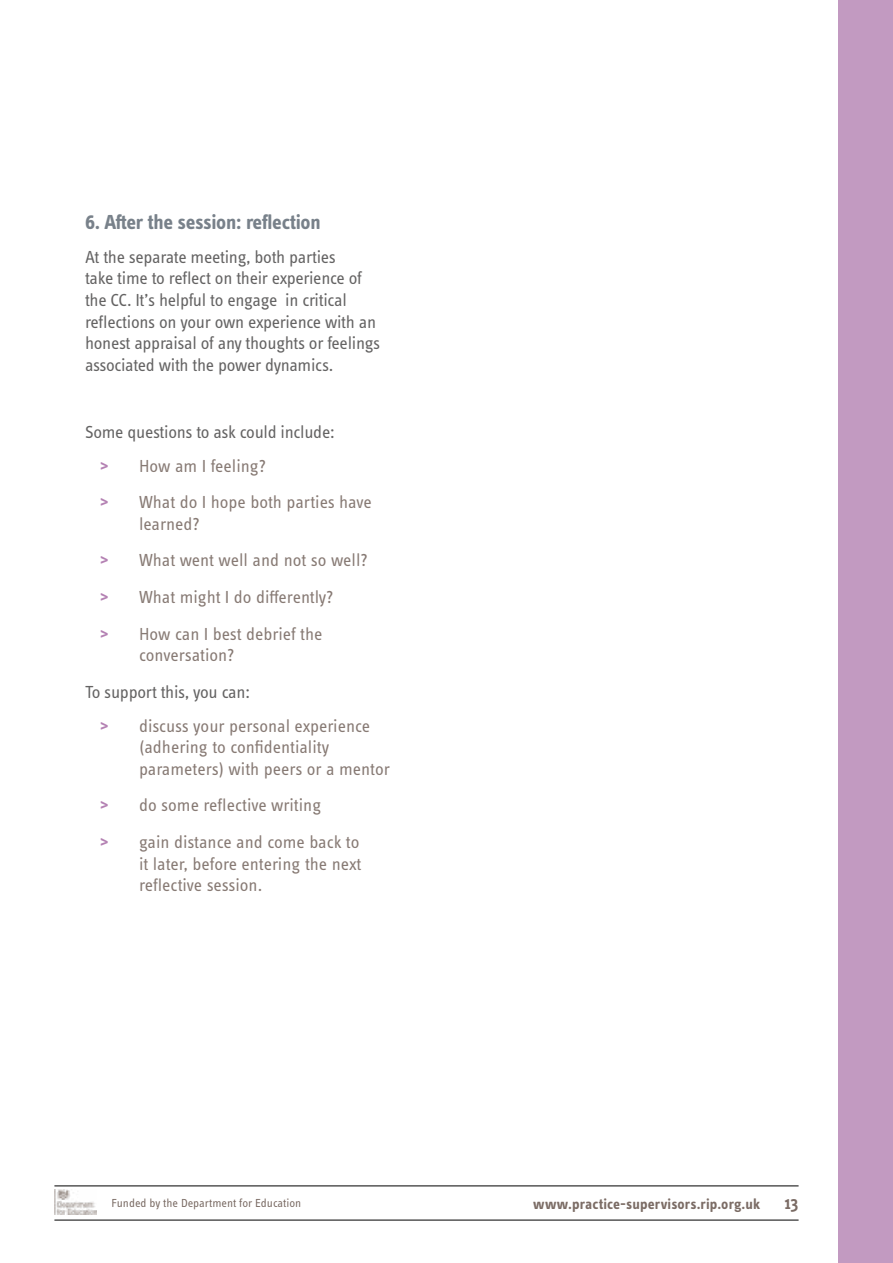
<style>
.page{position:relative;width:893px;height:1263px;background:#fff}
.page>*{position:absolute;margin:0;border:0;box-sizing:border-box;transform-origin:0 0}
.t1{font:700 21px "Info Text Pro";letter-spacing:-.015em;color:#78818a}
.t2{font:18px/21.6px "Info Text Pro";color:#877a74}
.t3{font:18px/21.6px "Info Text Pro";letter-spacing:-.015em;color:#646363}
.t4{font:600 18px "Info Text Pro";color:#7a6b64}
.t5{font:700 15px "Info Text Pro";letter-spacing:.01em;color:#7b6c65}
.t6{font:12px "Info Text Pro";color:#7a6b64}
.s1{font-weight:700;color:#b481b3}
.s2{color:#877a74}
.s3{color:#646363}
</style>
<div class="page">
<div style="left:838px;top:0;width:55px;height:1263px;background:#c29ac1"></div>
<hr style="left:54px;top:1220px;width:745px;height:1px;background:#000">
<hr style="left:54px;top:1185px;width:745px;height:1px;background:#000">
<img style="left:54px;top:1190px;width:42px;height:25px">
<p class="t1" style="left:85px;top:210px;width:237px">6. After the session: reflection</p>
<p class="t3" style="left:85px;top:246px;width:297px">At the separate meeting, both parties<br>take time to reflect on their experience of the CC. It’s helpful to engage in critical reflections on your own experience with an honest appraisal of any thoughts or feelings associated with the power dynamics.</p>
<p class="t3" style="left:100px;top:415px;width:236px;line-height:33.6px;text-indent:-15px">Some questions to ask could include: <span class="s1">&gt;</span> <span class="s2">How am I feeling?</span></p>
<p class="t2" style="left:139px;top:491px;width:234px;text-indent:-39px"><span class="s1">&gt;</span> What do I hope both parties have learned?</p>
<p class="t2" style="left:100px;top:542px;width:269px;line-height:36.6px"><span class="s1">&gt;</span> What went well and not so well? <span class="s1">&gt;</span> What might I do differently?<br><span class="s1">&gt;</span> How can I best debrief the</p>
<p class="t2" style="left:139px;top:644px;width:97px">conversation?</p>
<p class="t2" style="left:100px;top:675px;width:272px;line-height:33.6px;text-indent:-15px"><span class="s3">To support this, you can:<br></span><span class="s1">&gt;</span> discuss your personal experience</p>
<p class="t2" style="left:139px;top:736px;width:253px">(adhering to confidentiality parameters) with peers or a mentor</p>
<p class="t2" style="left:100px;top:786px;width:261px;line-height:36.6px"><span class="s1">&gt;</span> do some reflective writing<br><span class="s1">&gt;</span> gain distance and come back to</p>
<p class="t2" style="left:139px;top:852px;width:224px">it later, before entering the next reflective session.</p>
<p class="t6" style="left:111px;top:1196px;width:191px">Funded by the Department for Education</p>
<p class="t5" style="left:533px;top:1195px;width:228px">www.practice-supervisors.rip.org.uk</p>
<p class="t4" style="left:785px;top:1192px;width:15px">13</p>
</div>
